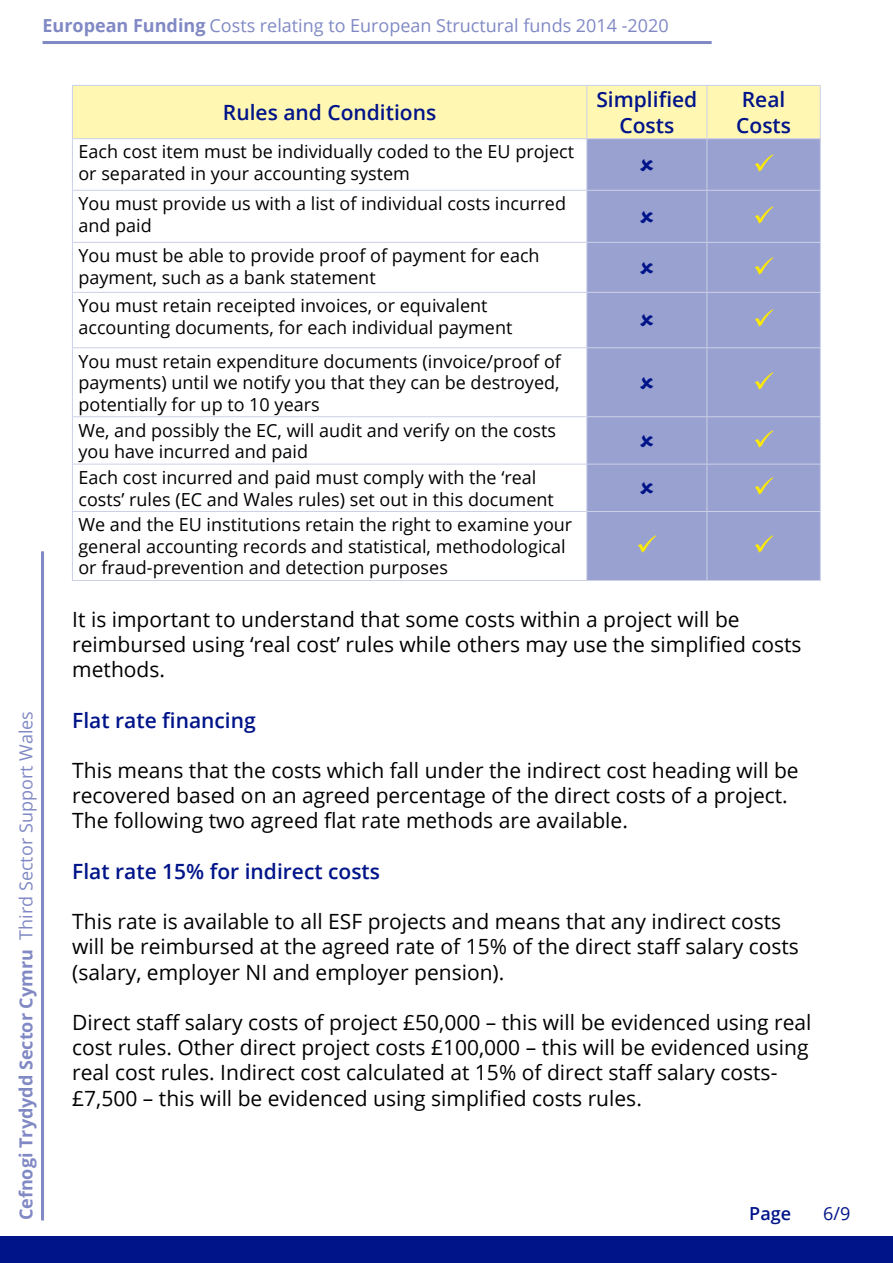
<style>
.page{position:relative;width:893px;height:1263px;background:#fff}
.page>*{position:absolute;margin:0;border:0;box-sizing:border-box;transform-origin:0 0}
.Paragraph-Standard{font:21px/25.2px "Open Sans";color:#000}
.Paragraph-Standard-2{font:600 21px/25.2px "Open Sans";color:#001489;text-align:center}
.Paragraph-Standard-3{font:18px/21.6px "Open Sans";color:#000}
.t1{font:18px "Open Sans";color:#8089c4}
.t2{font:700 18px "Open Sans";color:#8089c4}
.t3{font:600 18px "Open Sans";color:#001489}
.t4{font:18px "Open Sans";color:#001489}
.s1{font-weight:700}
</style>
<div class="page">
<hr style="left:43px;top:41px;width:669px;height:3px;background:#8089c4">
<div style="left:0;top:1236px;width:893px;height:27px;background:#001489"></div>
<hr style="left:41px;top:551px;width:3px;height:669px;background:#8089c4">
<div style="left:73px;top:86px;width:747px;height:52px;background:#fff7b2"></div>
<div style="left:587px;top:139px;width:233px;height:441px;background:#99a1d0"></div>
<hr style="left:72px;top:85px;width:515px;height:1px;background:#ccd0e7">
<hr style="left:72px;top:86px;width:1px;height:52px;background:#ccd0e7">
<hr style="left:587px;top:85px;width:120px;height:1px;background:#ccd0e7">
<hr style="left:586px;top:86px;width:1px;height:52px;background:#ccd0e7">
<hr style="left:707px;top:85px;width:114px;height:1px;background:#ccd0e7">
<hr style="left:707px;top:86px;width:1px;height:52px;background:#ccd0e7">
<hr style="left:820px;top:86px;width:1px;height:52px;background:#ccd0e7">
<hr style="left:72px;top:138px;width:515px;height:1px;background:#ccd0e7">
<hr style="left:72px;top:139px;width:1px;height:51px;background:#ccd0e7">
<hr style="left:587px;top:138px;width:120px;height:1px;background:#ccd0e7">
<hr style="left:586px;top:139px;width:1px;height:51px;background:#ccd0e7">
<hr style="left:707px;top:138px;width:114px;height:1px;background:#ccd0e7">
<hr style="left:707px;top:139px;width:1px;height:51px;background:#ccd0e7">
<hr style="left:820px;top:139px;width:1px;height:51px;background:#ccd0e7">
<hr style="left:72px;top:190px;width:515px;height:1px;background:#ccd0e7">
<hr style="left:72px;top:191px;width:1px;height:51px;background:#ccd0e7">
<hr style="left:587px;top:190px;width:120px;height:1px;background:#ccd0e7">
<hr style="left:586px;top:191px;width:1px;height:51px;background:#ccd0e7">
<hr style="left:707px;top:190px;width:114px;height:1px;background:#ccd0e7">
<hr style="left:707px;top:191px;width:1px;height:51px;background:#ccd0e7">
<hr style="left:820px;top:191px;width:1px;height:51px;background:#ccd0e7">
<hr style="left:72px;top:242px;width:515px;height:1px;background:#ccd0e7">
<hr style="left:72px;top:243px;width:1px;height:49px;background:#ccd0e7">
<hr style="left:587px;top:242px;width:120px;height:1px;background:#ccd0e7">
<hr style="left:586px;top:243px;width:1px;height:49px;background:#ccd0e7">
<hr style="left:707px;top:242px;width:114px;height:1px;background:#ccd0e7">
<hr style="left:707px;top:243px;width:1px;height:49px;background:#ccd0e7">
<hr style="left:820px;top:243px;width:1px;height:49px;background:#ccd0e7">
<hr style="left:72px;top:292px;width:515px;height:1px;background:#ccd0e7">
<hr style="left:72px;top:293px;width:1px;height:54px;background:#ccd0e7">
<hr style="left:587px;top:292px;width:120px;height:1px;background:#ccd0e7">
<hr style="left:586px;top:293px;width:1px;height:54px;background:#ccd0e7">
<hr style="left:707px;top:292px;width:114px;height:1px;background:#ccd0e7">
<hr style="left:707px;top:293px;width:1px;height:54px;background:#ccd0e7">
<hr style="left:820px;top:293px;width:1px;height:54px;background:#ccd0e7">
<hr style="left:72px;top:347px;width:515px;height:1px;background:#ccd0e7">
<hr style="left:72px;top:348px;width:1px;height:68px;background:#ccd0e7">
<hr style="left:587px;top:347px;width:120px;height:1px;background:#ccd0e7">
<hr style="left:586px;top:348px;width:1px;height:68px;background:#ccd0e7">
<hr style="left:707px;top:347px;width:114px;height:1px;background:#ccd0e7">
<hr style="left:707px;top:348px;width:1px;height:68px;background:#ccd0e7">
<hr style="left:820px;top:348px;width:1px;height:68px;background:#ccd0e7">
<hr style="left:72px;top:416px;width:515px;height:1px;background:#ccd0e7">
<hr style="left:72px;top:417px;width:1px;height:47px;background:#ccd0e7">
<hr style="left:587px;top:416px;width:120px;height:1px;background:#ccd0e7">
<hr style="left:586px;top:417px;width:1px;height:47px;background:#ccd0e7">
<hr style="left:707px;top:416px;width:114px;height:1px;background:#ccd0e7">
<hr style="left:707px;top:417px;width:1px;height:47px;background:#ccd0e7">
<hr style="left:820px;top:417px;width:1px;height:47px;background:#ccd0e7">
<hr style="left:72px;top:464px;width:515px;height:1px;background:#ccd0e7">
<hr style="left:72px;top:464px;width:1px;height:47px;background:#ccd0e7">
<hr style="left:587px;top:464px;width:120px;height:1px;background:#ccd0e7">
<hr style="left:586px;top:464px;width:1px;height:47px;background:#ccd0e7">
<hr style="left:707px;top:464px;width:114px;height:1px;background:#ccd0e7">
<hr style="left:707px;top:464px;width:1px;height:47px;background:#ccd0e7">
<hr style="left:820px;top:464px;width:1px;height:47px;background:#ccd0e7">
<hr style="left:72px;top:511px;width:515px;height:1px;background:#ccd0e7">
<hr style="left:72px;top:512px;width:1px;height:68px;background:#ccd0e7">
<hr style="left:587px;top:511px;width:120px;height:1px;background:#ccd0e7">
<hr style="left:586px;top:512px;width:1px;height:68px;background:#ccd0e7">
<hr style="left:707px;top:511px;width:114px;height:1px;background:#ccd0e7">
<hr style="left:707px;top:512px;width:1px;height:68px;background:#ccd0e7">
<hr style="left:820px;top:512px;width:1px;height:68px;background:#ccd0e7">
<hr style="left:72px;top:580px;width:515px;height:1px;background:#ccd0e7">
<hr style="left:587px;top:580px;width:120px;height:1px;background:#ccd0e7">
<hr style="left:707px;top:580px;width:114px;height:1px;background:#ccd0e7">
<svg style="left:640px;top:158px;width:13px;height:13px"></svg>
<svg style="left:640px;top:210px;width:13px;height:13px"></svg>
<svg style="left:640px;top:261px;width:13px;height:13px"></svg>
<svg style="left:640px;top:314px;width:13px;height:13px"></svg>
<svg style="left:640px;top:376px;width:13px;height:13px"></svg>
<svg style="left:640px;top:434px;width:13px;height:13px"></svg>
<svg style="left:640px;top:482px;width:13px;height:12px"></svg>
<svg style="left:755px;top:154px;width:18px;height:18px"></svg>
<svg style="left:755px;top:206px;width:18px;height:17px"></svg>
<svg style="left:755px;top:257px;width:18px;height:17px"></svg>
<svg style="left:755px;top:309px;width:18px;height:18px"></svg>
<svg style="left:755px;top:372px;width:18px;height:17px"></svg>
<svg style="left:755px;top:430px;width:18px;height:17px"></svg>
<svg style="left:755px;top:477px;width:18px;height:18px"></svg>
<svg style="left:638px;top:535px;width:18px;height:18px"></svg>
<svg style="left:755px;top:535px;width:18px;height:18px"></svg>
<p class="t1" style="left:43px;top:13px;width:628px"><span class="s1">European Funding</span> Costs relating to European Structural funds 2014 -2020</p>
<p class="t1" style="left:14px;top:940px;width:230px;rotate:-90deg">Third Sector Support Wales</p>
<p class="t2" style="left:13px;top:1220px;width:273px;rotate:-90deg">Cefnogi Trydydd Sector Cymru</p>
<p class="Paragraph-Standard-2" style="left:223px;top:99px;width:215px">Rules and Conditions</p>
<p class="Paragraph-Standard-2" style="left:596px;top:87px;width:102px">Simplified<br>Costs</p>
<p class="Paragraph-Standard-2" style="left:736px;top:87px;width:56px;text-align:left">Real<br>Costs</p>
<p class="Paragraph-Standard-3" style="left:78px;top:141px;width:497px">Each cost item must be individually coded to the EU project or separated in your accounting system</p>
<p class="Paragraph-Standard-3" style="left:78px;top:192px;width:489px">You must provide us with a list of individual costs incurred and paid</p>
<p class="Paragraph-Standard-3" style="left:78px;top:244px;width:463px">You must be able to provide proof of payment for each payment, such as a bank statement</p>
<p class="Paragraph-Standard-3" style="left:78px;top:294px;width:435px">You must retain receipted invoices, or equivalent accounting documents, for each individual payment</p>
<p class="Paragraph-Standard-3" style="left:78px;top:350px;width:484px;text-align:justify">You must retain expenditure documents (invoice/proof of payments) until we notify you that they can be destroyed, potentially for up to 10 years</p>
<p class="Paragraph-Standard-3" style="left:78px;top:419px;width:479px">We, and possibly the EC, will audit and verify on the costs you have incurred and paid</p>
<p class="Paragraph-Standard-3" style="left:78px;top:466px;width:477px">Each cost incurred and paid must comply with the ‘real costs’ rules (EC and Wales rules) set out in this document</p>
<p class="Paragraph-Standard-3" style="left:78px;top:513px;width:495px">We and the EU institutions retain the right to examine your general accounting records and statistical, methodological or fraud-prevention and detection purposes</p>
<p class="Paragraph-Standard" style="left:72px;top:606px;width:731px">It is important to understand that some costs within a project will be reimbursed using ‘real cost’ rules while others may use the simplified costs methods.</p>
<p class="Paragraph-Standard-2" style="left:72px;top:707px;width:185px">Flat rate financing</p>
<p class="Paragraph-Standard" style="left:72px;top:757px;width:728px">This means that the costs which fall under the indirect cost heading will be recovered based on an agreed percentage of the direct costs of a project.<br>The following two agreed flat rate methods are available.</p>
<p class="Paragraph-Standard-2" style="left:72px;top:858px;width:309px">Flat rate 15% for indirect costs</p>
<p class="Paragraph-Standard" style="left:72px;top:908px;width:728px">This rate is available to all ESF projects and means that any indirect costs will be reimbursed at the agreed rate of 15% of the direct staff salary costs (salary, employer NI and employer pension).</p>
<p class="Paragraph-Standard" style="left:72px;top:1009px;width:741px">Direct staff salary costs of project £50,000 – this will be evidenced using real cost rules. Other direct project costs £100,000 – this will be evidenced using real cost rules. Indirect cost calculated at 15% of direct staff salary costs-£7,500 – this will be evidenced using simplified costs rules.</p>
<p class="t3" style="left:749px;top:1201px;width:43px">Page</p>
<p class="t4" style="left:823px;top:1201px;width:29px">6/9</p>
</div>
